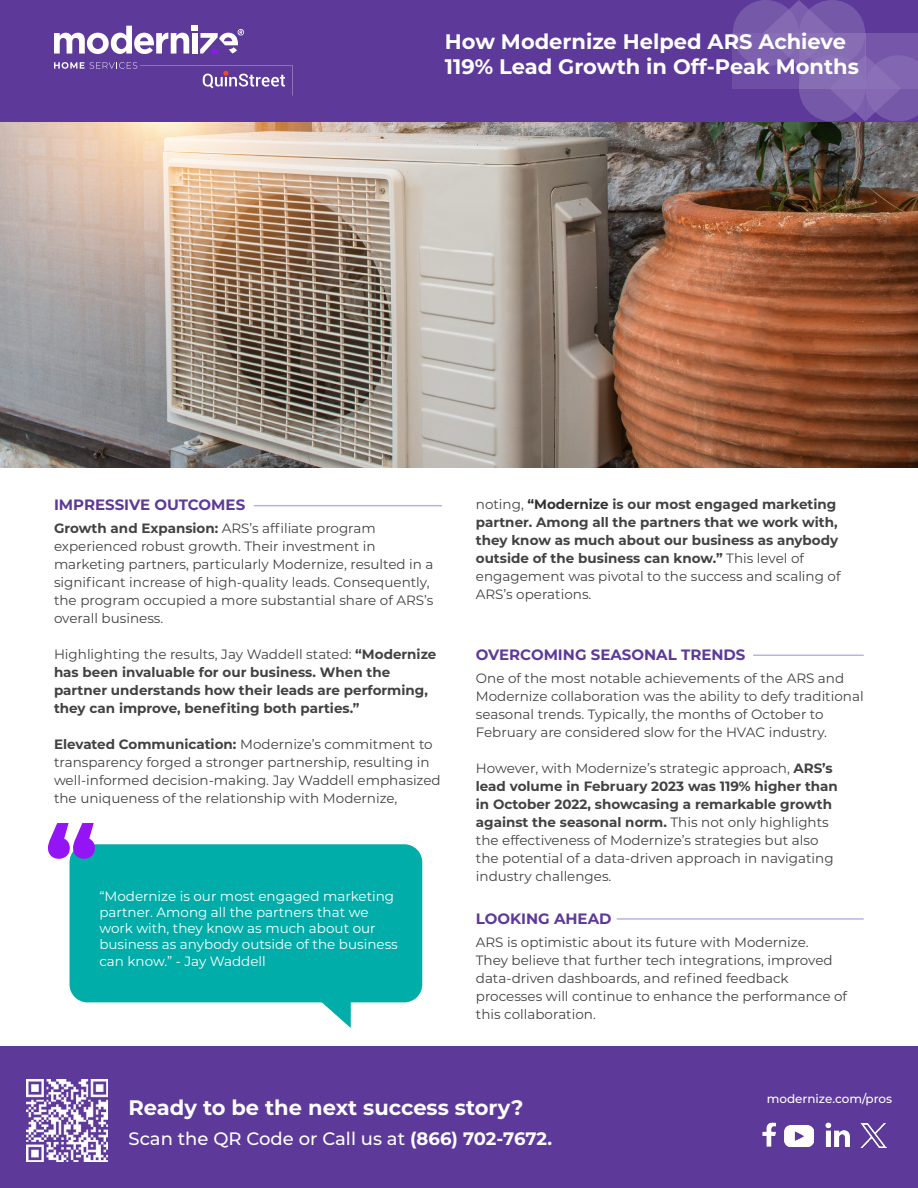
<style>
.page{position:relative;width:918px;height:1188px;background:#fff}
.page>*{position:absolute;margin:0;border:0;box-sizing:border-box;transform-origin:0 0}
.t1{font:800 95.85px "Montserrat";color:#9315f6}
.t2{font:700 21px/25.2px "Montserrat";color:#fff}
.t3{font:500 18px "Montserrat";color:#fff}
.t4{font:700 15px "Montserrat";color:#5d399a}
.t5{font:13.5px/18px "Montserrat";color:#434142}
.t6{font:700 13.5px/18px "Montserrat";color:#434142}
.t7{font:13.5px/16.2px "Montserrat";color:#fff}
.t8{font:500 12px "Montserrat";color:#fff}
.s1{font-weight:700}
.s2{font-weight:400}
.s3{color:#30302f}
</style>
<div class="page">
<img style="left:0;top:122px;width:918px;height:346px">
<div style="left:0;top:1047px;width:918px;height:141px;background:#5d399a"></div>
<img style="left:26px;top:1079px;width:81px;height:82px">
<img style="left:762px;top:1122px;width:15px;height:25px">
<img style="left:825px;top:1122px;width:25px;height:25px">
<img style="left:785px;top:1125px;width:28px;height:21px">
<img style="left:861px;top:1124px;width:25px;height:23px">
<div style="left:0;top:0;width:918px;height:122px;background:#5d399a"></div>
<div style="left:733px;top:0;width:66px;height:66px;background:#7658a9;border-radius:50%"></div>
<svg style="left:763px;top:0;width:155px;height:122px"></svg>
<div style="left:733px;top:33px;width:66px;height:55px;background:linear-gradient(to bottom,#886db4,#6947a2)"></div>
<svg style="left:203px;top:71px;width:82px;height:17px"></svg>
<hr style="left:140px;top:65px;width:153px;height:1px;background:#fff">
<hr style="left:292px;top:65px;width:1px;height:31px;background:#fff">
<svg style="left:54px;top:26px;width:190px;height:28px"></svg>
<svg style="left:54px;top:62px;width:83px;height:7px"></svg>
<hr style="left:254px;top:505px;width:187px;height:1px;background:#b9b1e7">
<hr style="left:754px;top:655px;width:109px;height:1px;background:#b9b1e7">
<hr style="left:617px;top:918px;width:246px;height:2px;background:#b9b1e7">
<div style="left:70px;top:844px;width:352px;height:158px;background:#00ada9;border-radius:18px"></div>
<svg style="left:313px;top:1002px;width:38px;height:26px"></svg>
<h2 class="t2" style="left:445px;top:28px;width:415px">How Modernize Helped ARS Achieve<br>119% Lead Growth in Off-Peak Months</h2>
<p class="t4" style="left:54px;top:494px;width:193px">IMPRESSIVE OUTCOMES</p>
<p class="t5" style="left:54px;top:519px;width:381px"><span class="s1">Growth and Expansion:</span> ARS’s affiliate program experienced robust growth. Their investment in marketing partners, particularly Modernize, resulted in a significant increase of high-quality leads. Consequently, the program occupied a more substantial share of ARS’s overall business.</p>
<p class="t6" style="left:54px;top:645px;width:384px"><span class="s2">Highlighting the results, Jay Waddell stated:</span> “Modernize has been invaluable for our business. When the partner understands how their leads are performing, they can improve, benefiting both parties.”</p>
<p class="t5" style="left:54px;top:735px;width:388px"><span class="s1">Elevated Communication:</span> Modernize’s commitment to transparency forged a stronger partnership, resulting in well-informed decision-making. Jay Waddell emphasized the uniqueness of the relationship with Modernize,</p>
<h1 class="t1" style="left:45px;top:790px;width:54px">“</h1>
<p class="t7" style="left:99px;top:887px;width:300px">“Modernize is our most engaged marketing partner. Among all the partners that we work with, they know as much about our business as anybody outside of the business can know.” - Jay Waddell</p>
<p class="t6" style="left:476px;top:494px;width:366px"><span class="s2">noting,</span> <span class="s3">“Modernize</span> is our most engaged marketing partner. Among all the partners that we work with, they know as much about our business as anybody outside of the business can know.” <span class="s2">This level of engagement was pivotal to the success and scaling of ARS’s operations.</span></p>
<p class="t4" style="left:476px;top:644px;width:271px">OVERCOMING SEASONAL TRENDS</p>
<p class="t5" style="left:476px;top:669px;width:389px">One of the most notable achievements of the ARS and Modernize collaboration was the ability to defy traditional seasonal trends. Typically, the months of October to February are considered slow for the HVAC industry.</p>
<p class="t5" style="left:476px;top:759px;width:364px">However, with Modernize’s strategic approach, <span class="s1">ARS’s lead volume in February 2023 was 119% higher than in October 2022, showcasing a remarkable growth against the seasonal norm.</span> This not only highlights the effectiveness of Modernize’s strategies but also the potential of a data-driven approach in navigating industry challenges.</p>
<p class="t4" style="left:476px;top:907px;width:137px">LOOKING AHEAD</p>
<p class="t5" style="left:476px;top:932px;width:373px">ARS is optimistic about its future with Modernize.<br>They believe that further tech integrations, improved data-driven dashboards, and refined feedback processes will continue to enhance the performance of this collaboration.</p>
<h2 class="t2" style="left:129px;top:1093px;width:397px">Ready to be the next success story?</h2>
<h3 class="t3" style="left:129px;top:1126px;width:425px">Scan the QR Code or Call us at <span class="s1">(866) 702-7672.</span></h3>
<p class="t8" style="left:767px;top:1090px;width:127px">modernize.com/pros</p>
</div>
